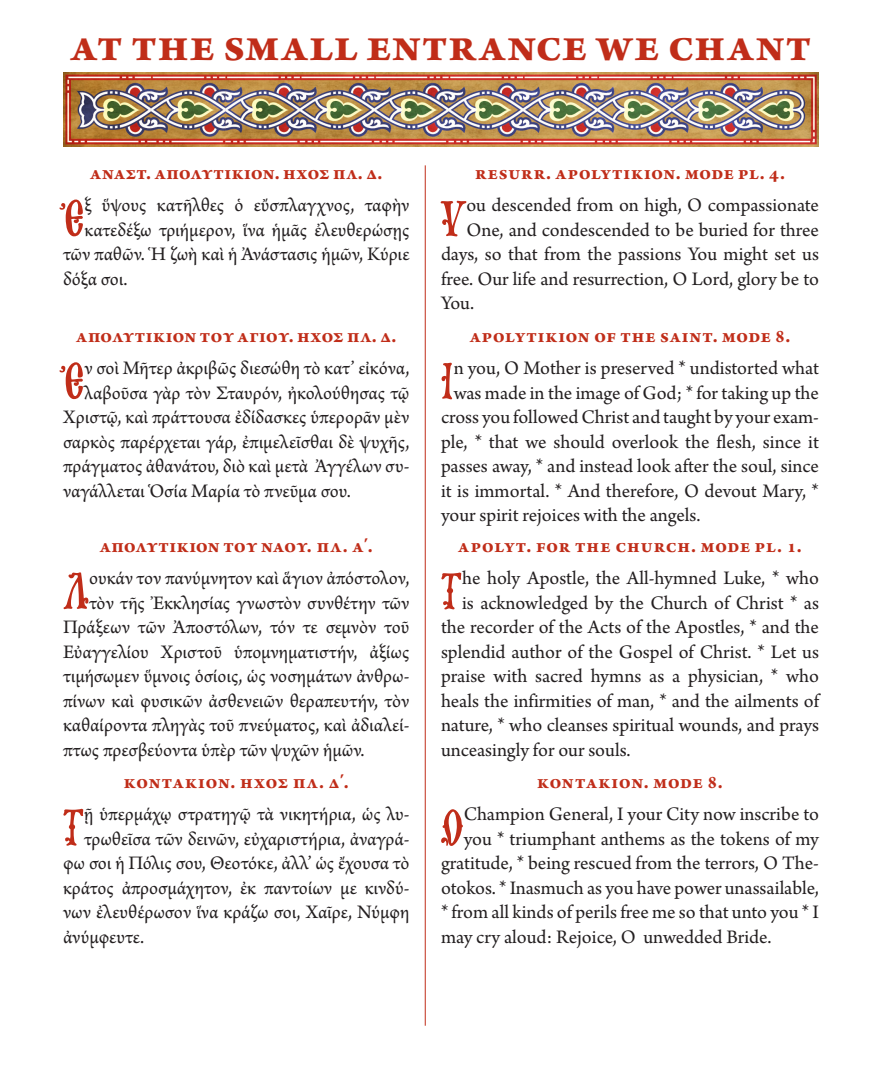
<style>
.page{position:relative;width:882px;height:1071px;background:#fff}
.page>*{position:absolute;margin:0;border:0;box-sizing:border-box;transform-origin:0 0}
._11_Body__2_Line_Dro{font:64.4px "KS Arche";color:#c02d19}
.TOC_Subhead{font:700 49px "Arno Pro";letter-spacing:.02em;color:#c02d19}
._11_Body__2_Line_Dro-2{font:20.12px "Arno Pro";letter-spacing:-.005em;color:#231f20}
.Hymn_Heading__11pt{font:700 20.12px "Arno Pro";letter-spacing:.025em;color:#c02d19}
.Section_Heading__10p{font:700 20.12px "Arno Pro";letter-spacing:.04em;color:#c02d19}
.Hymn_Heading__11pt-2{font:700 20.12px "Arno Pro";letter-spacing:.005em;color:#c02d19}
</style>
<div class="page">
<img style="left:63px;top:73px;width:756px;height:74px">
<hr style="left:425px;top:165px;width:1px;height:861px;background:#c02d19">
<p class="TOC_Subhead" style="left:71px;top:17px;width:742px">at the small entrance we chant</p>
<p class="Hymn_Heading__11pt" style="left:90px;top:161px;width:294px">αναστ. Ἀπολυτίκιον. Ἦχος πλ. δ.</p>
<p class="Section_Heading__10p" style="left:475px;top:161px;width:311px">resurr. Apolytikion. Mode pl. 4.</p>
<p class="_11_Body__2_Line_Dro" style="left:63px;top:187px;width:23px">Ἐ</p>
<p class="_11_Body__2_Line_Dro-2" style="left:85px;top:194px;width:326px">ξ ὕψους κατῆλθες ὁ εὔσπλαγχνος, ταφὴν</p>
<p class="_11_Body__2_Line_Dro-2" style="left:85px;top:218px;width:326px">κατεδέξω τριήμερον, ἵνα ἡμᾶς ἐλευθερώσῃς</p>
<p class="_11_Body__2_Line_Dro-2" style="left:63px;top:243px;width:348px">τῶν παθῶν. Ἡ ζωὴ καὶ ἡ Ἀνάστασις ἡμῶν, Κύριε</p>
<p class="_11_Body__2_Line_Dro-2" style="left:63px;top:267px;width:66px">δόξα σοι.</p>
<p class="Hymn_Heading__11pt-2" style="left:76px;top:324px;width:322px">Ἀπολυτίκιον του αγιου. Ἦχος πλ. δ.</p>
<p class="_11_Body__2_Line_Dro" style="left:63px;top:350px;width:23px">Ἐ</p>
<p class="_11_Body__2_Line_Dro-2" style="left:85px;top:357px;width:326px">ν σοὶ Μῆτερ ἀκριβῶς διεσώθη τὸ κατ’ εἰκόνα,</p>
<p class="_11_Body__2_Line_Dro-2" style="left:85px;top:381px;width:326px">λαβοῦσα γὰρ τὸν Σταυρόν, ἠκολούθησας τῷ</p>
<p class="_11_Body__2_Line_Dro-2" style="left:63px;top:406px;width:348px">Χριστῷ, καὶ πράττουσα ἐδίδασκες ὑπερορᾶν μὲν</p>
<p class="_11_Body__2_Line_Dro-2" style="left:63px;top:430px;width:348px">σαρκὸς παρέρχεται γάρ, ἐπιμελεῖσθαι δὲ ψυχῆς,</p>
<p class="_11_Body__2_Line_Dro-2" style="left:63px;top:455px;width:348px">πράγματος ἀθανάτου, διὸ καὶ μετὰ Ἀγγέλων συ-</p>
<p class="_11_Body__2_Line_Dro-2" style="left:63px;top:479px;width:289px">ναγάλλεται Ὁσία Μαρία τὸ πνεῦμα σου.</p>
<p class="Hymn_Heading__11pt-2" style="left:100px;top:534px;width:274px">Ἀπολυτίκιον του ναου. πλ. α´.</p>
<p class="_11_Body__2_Line_Dro" style="left:63px;top:560px;width:28px">Λ</p>
<p class="_11_Body__2_Line_Dro-2" style="left:89px;top:567px;width:322px">ουκάν τον πανύμνητον καὶ ἅγιον ἀπόστολον,</p>
<p class="_11_Body__2_Line_Dro-2" style="left:89px;top:591px;width:322px">τὸν τῆς Ἐκκλησίας γνωστὸν συνθέτην τῶν</p>
<p class="_11_Body__2_Line_Dro-2" style="left:63px;top:616px;width:348px">Πράξεων τῶν Ἀποστόλων, τόν τε σεμνὸν τοῦ</p>
<p class="_11_Body__2_Line_Dro-2" style="left:63px;top:640px;width:348px">Εὐαγγελίου Χριστοῦ ὑπομνηματιστήν, ἀξίως</p>
<p class="_11_Body__2_Line_Dro-2" style="left:63px;top:665px;width:348px">τιμήσωμεν ὕμνοις ὁσίοις, ὡς νοσημάτων ἀνθρω-</p>
<p class="_11_Body__2_Line_Dro-2" style="left:63px;top:689px;width:348px">πίνων καὶ φυσικῶν ἀσθενειῶν θεραπευτήν, τὸν</p>
<p class="_11_Body__2_Line_Dro-2" style="left:63px;top:714px;width:348px">καθαίροντα πληγὰς τοῦ πνεύματος, καὶ ἀδιαλεί-</p>
<p class="_11_Body__2_Line_Dro-2" style="left:63px;top:738px;width:303px">πτως πρεσβεύοντα ὑπὲρ τῶν ψυχῶν ἡμῶν.</p>
<p class="Hymn_Heading__11pt" style="left:124px;top:770px;width:226px">Κοντάκιον. Ἦχος πλ. Δ´.</p>
<p class="_11_Body__2_Line_Dro" style="left:63px;top:796px;width:23px">Τ</p>
<p class="_11_Body__2_Line_Dro-2" style="left:84px;top:803px;width:327px">ῇ ὑπερμάχῳ στρατηγῷ τὰ νικητήρια, ὡς λυ-</p>
<p class="_11_Body__2_Line_Dro-2" style="left:84px;top:827px;width:327px">τρωθεῖσα τῶν δεινῶν, εὐχαριστήρια, ἀναγρά-</p>
<p class="_11_Body__2_Line_Dro-2" style="left:63px;top:852px;width:348px">φω σοι ἡ Πόλις σου, Θεοτόκε, ἀλλ’ ὡς ἔχουσα τὸ</p>
<p class="_11_Body__2_Line_Dro-2" style="left:63px;top:876px;width:348px">κράτος ἀπροσμάχητον, ἐκ παντοίων με κινδύ-</p>
<p class="_11_Body__2_Line_Dro-2" style="left:63px;top:901px;width:348px">νων ἐλευθέρωσον ἵνα κράζω σοι, Χαῖρε, Νύμφη</p>
<p class="_11_Body__2_Line_Dro-2" style="left:63px;top:925px;width:83px">ἀνύμφευτε.</p>
<p class="_11_Body__2_Line_Dro" style="left:441px;top:187px;width:27px">Y</p>
<p class="_11_Body__2_Line_Dro-2" style="left:466px;top:194px;width:354px">ou descended from on high, O compassionate</p>
<p class="_11_Body__2_Line_Dro-2" style="left:466px;top:218px;width:354px">One, and condescended to be buried for three</p>
<p class="_11_Body__2_Line_Dro-2" style="left:441px;top:243px;width:379px">days, so that from the passions You might set us</p>
<p class="_11_Body__2_Line_Dro-2" style="left:441px;top:267px;width:379px">free. Our life and resurrection, O Lord, glory be to</p>
<p class="_11_Body__2_Line_Dro-2" style="left:441px;top:292px;width:35px">You.</p>
<p class="Section_Heading__10p" style="left:470px;top:324px;width:322px">Apolytikion of the saint. Mode 8.</p>
<p class="_11_Body__2_Line_Dro" style="left:441px;top:350px;width:14px">I</p>
<p class="_11_Body__2_Line_Dro-2" style="left:454px;top:357px;width:367px">n you, O Mother is preserved * undistorted what</p>
<p class="_11_Body__2_Line_Dro-2" style="left:454px;top:381px;width:367px">was made in the image of God; * for taking up the</p>
<p class="_11_Body__2_Line_Dro-2" style="left:441px;top:406px;width:380px">cross you followed Christ and taught by your exam‐</p>
<p class="_11_Body__2_Line_Dro-2" style="left:441px;top:430px;width:379px">ple, * that we should overlook the flesh, since it</p>
<p class="_11_Body__2_Line_Dro-2" style="left:441px;top:455px;width:380px">passes away, * and instead look after the soul, since</p>
<p class="_11_Body__2_Line_Dro-2" style="left:441px;top:479px;width:379px">it is immortal. * And therefore, O devout Mary, *</p>
<p class="_11_Body__2_Line_Dro-2" style="left:441px;top:504px;width:261px">your spirit rejoices with the angels.</p>
<p class="Hymn_Heading__11pt" style="left:458px;top:534px;width:345px">Apolyt. for the Church. Mode PL. 1.</p>
<p class="_11_Body__2_Line_Dro" style="left:441px;top:560px;width:23px">T</p>
<p class="_11_Body__2_Line_Dro-2" style="left:462px;top:567px;width:358px">he holy Apostle, the All-hymned Luke, * who</p>
<p class="_11_Body__2_Line_Dro-2" style="left:462px;top:591px;width:359px">is acknowledged by the Church of Christ * as</p>
<p class="_11_Body__2_Line_Dro-2" style="left:441px;top:616px;width:380px">the recorder of the Acts of the Apostles, * and the</p>
<p class="_11_Body__2_Line_Dro-2" style="left:441px;top:640px;width:380px">splendid author of the Gospel of Christ. * Let us</p>
<p class="_11_Body__2_Line_Dro-2" style="left:441px;top:665px;width:380px">praise with sacred hymns as a physician, * who</p>
<p class="_11_Body__2_Line_Dro-2" style="left:441px;top:689px;width:381px">heals the infirmities of man, * and the ailments of</p>
<p class="_11_Body__2_Line_Dro-2" style="left:441px;top:714px;width:380px">nature, * who cleanses spiritual wounds, and prays</p>
<p class="_11_Body__2_Line_Dro-2" style="left:441px;top:738px;width:191px">unceasingly for our souls.</p>
<p class="Hymn_Heading__11pt" style="left:537px;top:770px;width:187px">Kontakion. Mode 8.</p>
<p class="_11_Body__2_Line_Dro" style="left:441px;top:796px;width:24px">O</p>
<p class="_11_Body__2_Line_Dro-2" style="left:464px;top:803px;width:357px">Champion General, I your City now inscribe to</p>
<p class="_11_Body__2_Line_Dro-2" style="left:464px;top:827px;width:357px">you * triumphant anthems as the tokens of my</p>
<p class="_11_Body__2_Line_Dro-2" style="left:441px;top:852px;width:379px">gratitude, * being rescued from the terrors, O The-</p>
<p class="_11_Body__2_Line_Dro-2" style="left:441px;top:876px;width:380px">otokos. * Inasmuch as you have power unassailable,</p>
<p class="_11_Body__2_Line_Dro-2" style="left:441px;top:901px;width:379px">* from all kinds of perils free me so that unto you * I</p>
<p class="_11_Body__2_Line_Dro-2" style="left:441px;top:925px;width:332px">may cry aloud: Rejoice, O unwedded Bride.</p>
</div>
